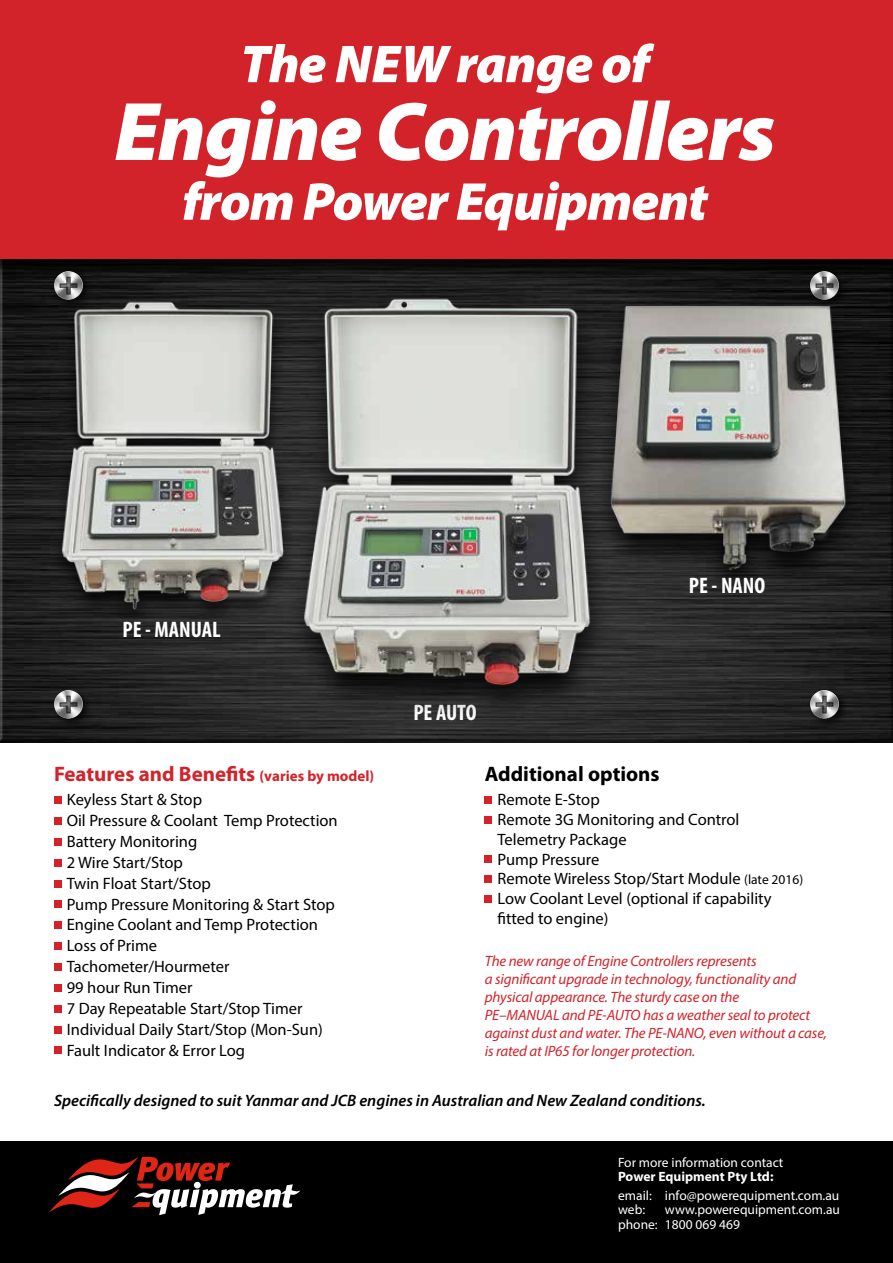
<style>
.page{position:relative;width:893px;height:1263px;background:#fff}
.page>*{position:absolute;margin:0;border:0;box-sizing:border-box;transform-origin:0 0}
.t1{font:italic 900 83.7px "Myriad Pro";letter-spacing:-.02em;color:#fff}
.t2{font:italic 900 53.7px "Myriad Pro";letter-spacing:-.02em;color:#fff}
.t3{font:700 condensed 22.5px "Myriad Pro";color:#fff}
.t4{font:700 21px "Myriad Pro";color:#d2232a}
.t5{font:700 21px "Myriad Pro";color:#000}
.t6{font:16.5px/20.9px "Myriad Pro";color:#000}
.t7{font:italic 600 16.5px "Myriad Pro";color:#000}
.t8{font:italic 15px/18px "Myriad Pro";letter-spacing:-.01em;color:#d2232a}
.t9{font:13.5px/14.2px "Myriad Pro";color:#fff}
.t10{font:700 13.5px "Myriad Pro";color:#fff}
.s1{font-size:15px}
.s2{font-size:13.5px}
</style>
<div class="page">
<div style="left:0;top:0;width:893px;height:743px;background:#000;opacity:.75"></div>
<div style="left:485px;top:796px;width:7px;height:8px;background:#d2232a"></div>
<div style="left:485px;top:816px;width:7px;height:7px;background:#d2232a"></div>
<div style="left:485px;top:856px;width:7px;height:7px;background:#d2232a"></div>
<div style="left:485px;top:875px;width:7px;height:8px;background:#d2232a"></div>
<div style="left:485px;top:895px;width:7px;height:8px;background:#d2232a"></div>
<div style="left:54px;top:796px;width:7px;height:8px;background:#d2232a"></div>
<div style="left:54px;top:817px;width:7px;height:8px;background:#d2232a"></div>
<div style="left:54px;top:838px;width:7px;height:7px;background:#d2232a"></div>
<div style="left:54px;top:859px;width:7px;height:7px;background:#d2232a"></div>
<div style="left:54px;top:880px;width:7px;height:7px;background:#d2232a"></div>
<div style="left:54px;top:901px;width:7px;height:7px;background:#d2232a"></div>
<div style="left:54px;top:921px;width:7px;height:8px;background:#d2232a"></div>
<div style="left:54px;top:942px;width:7px;height:8px;background:#d2232a"></div>
<div style="left:54px;top:963px;width:7px;height:8px;background:#d2232a"></div>
<div style="left:54px;top:984px;width:7px;height:7px;background:#d2232a"></div>
<div style="left:54px;top:1005px;width:7px;height:7px;background:#d2232a"></div>
<div style="left:54px;top:1026px;width:7px;height:7px;background:#d2232a"></div>
<div style="left:54px;top:1047px;width:7px;height:7px;background:#d2232a"></div>
<div style="left:0;top:0;width:893px;height:277px;background:#000;opacity:.75"></div>
<div style="left:0;top:0;width:893px;height:258px;background:#d2232a"></div>
<div style="left:50px;top:299px;width:247px;height:332px;background:#000;opacity:.75"></div>
<img style="left:47px;top:291px;width:213px;height:325px">
<img style="left:563px;top:267px;width:330px;height:338px">
<div style="left:807px;top:687px;width:42px;height:42px;background:#000;opacity:.75"></div>
<svg style="left:810px;top:690px;width:29px;height:29px"></svg>
<div style="left:807px;top:268px;width:42px;height:42px;background:#000;opacity:.75"></div>
<svg style="left:810px;top:271px;width:29px;height:29px"></svg>
<div style="left:51px;top:687px;width:42px;height:42px;background:#000;opacity:.75"></div>
<svg style="left:54px;top:690px;width:29px;height:29px"></svg>
<div style="left:51px;top:268px;width:42px;height:42px;background:#000;opacity:.75"></div>
<svg style="left:54px;top:271px;width:29px;height:29px"></svg>
<div style="left:0;top:1142px;width:893px;height:121px;background:#000"></div>
<svg style="left:49px;top:1157px;width:252px;height:58px"></svg>
<img style="left:260px;top:276px;width:378px;height:458px">
<h2 class="t2" style="left:240px;top:34px;width:411px">The NEW range of</h2>
<h1 class="t1" style="left:114px;top:85px;width:663px">Engine Controllers</h1>
<h2 class="t2" style="left:182px;top:172px;width:527px">from Power Equipment</h2>
<h3 class="t3" style="left:123px;top:616px;width:100px">PE - MANUAL</h3>
<h3 class="t3" style="left:413px;top:698px;width:65px">PE AUTO</h3>
<h3 class="t3" style="left:689px;top:571px;width:78px">PE - NANO</h3>
<p class="t4" style="left:54px;top:762px;width:322px">Features and Benefits <span class="s1">(varies by model)</span></p>
<p class="t6" style="left:67px;top:789px;width:273px">Keyless Start &amp; Stop<br>Oil Pressure &amp; Coolant Temp Protection<br>Battery Monitoring<br>2 Wire Start/Stop<br>Twin Float Start/Stop<br>Pump Pressure Monitoring &amp; Start Stop<br>Engine Coolant and Temp Protection<br>Loss of Prime<br>Tachometer/Hourmeter<br>99 hour Run Timer<br>7 Day Repeatable Start/Stop Timer<br>Individual Daily Start/Stop (Mon-Sun)<br>Fault Indicator &amp; Error Log</p>
<p class="t7" style="left:54px;top:1091px;width:653px">Specifically designed to suit Yanmar and JCB engines in Australian and New Zealand conditions.</p>
<p class="t5" style="left:485px;top:762px;width:176px">Additional options</p>
<p class="t6" style="left:497px;top:789px;width:307px;line-height:19.8px">Remote E-Stop<br>Remote 3G Monitoring and Control<br>Telemetry Package<br>Pump Pressure<br>Remote Wireless Stop/Start Module <span class="s2">(late 2016)<br></span>Low Coolant Level (optional if capability fitted to engine)</p>
<p class="t8" style="left:485px;top:952px;width:344px">The new range of Engine Controllers represents<br>a significant upgrade in technology, functionality and physical appearance. The sturdy case on the<br>PE–MANUAL and PE-AUTO has a weather seal to protect against dust and water. The PE-NANO, even without a case, is rated at IP65 for longer protection.</p>
<p class="t9" style="left:618px;top:1155px;width:167px">For more information contact</p>
<p class="t10" style="left:618px;top:1169px;width:157px">Power Equipment Pty Ltd:</p>
<p class="t9" style="left:618px;top:1188px;width:223px">email: info@powerequipment.com.au web:</p>
<p class="t9" style="left:618px;top:1202px;width:223px;text-indent:47px">www.powerequipment.com.au phone: 1800 069 469</p>
</div>
